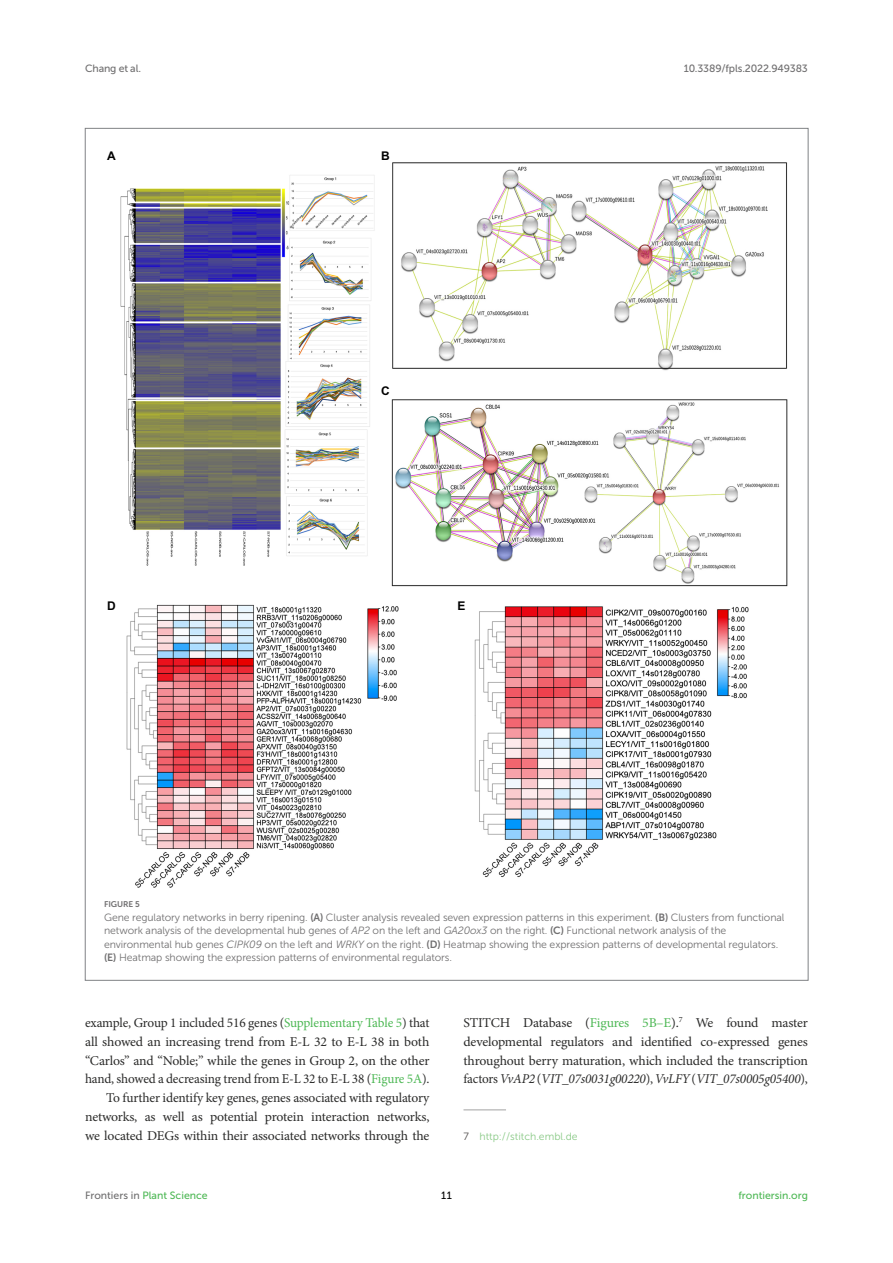
<style>
.page{position:relative;width:893px;height:1263px;background:#fff}
.page>*{position:absolute;margin:0;border:0;box-sizing:border-box;transform-origin:0 0}
.TEXT{font:13.5px/18.8px "Minion Pro";letter-spacing:-.015em;color:#2b2b2a;text-align:justify}
.TEXT_FLUSH{font:13.5px/18.8px "Minion Pro";letter-spacing:-.01em;color:#2b2b2a;text-align:justify}
.t1{font:700 12px "Arial";color:#000}
.FIG_LEG{font:10.5px/13.5px "Museo Sans 300";letter-spacing:-.01em;color:#706f70}
.t2{font:10.5px "Museo Sans 500";color:#4eb855}
.t3{font:10.5px "Museo Sans 500";letter-spacing:-.015em;color:#706f70}
.FOOTNOTE{font:10.5px "Museo Sans 300";color:#88c985}
.t4{font:10.5px "Museo Sans 500";color:#000}
.FIG_HD{font:8.25px "Museo Sans 700";letter-spacing:-.01em;color:#706f70}
.s1{font-family:"Museo Sans 700"}
.s2{font-style:italic}
.s3{color:#4eb855}
.s4{color:#4c4948}
.s5{color:#706f70}
</style>
<div class="page">
<hr style="left:463px;top:1109px;width:43px;height:1px;background:#a2a3a3">
<img style="left:120px;top:162px;width:668px;height:726px">
<p class="t3" style="left:85px;top:63px;width:57px">Chang et al.</p>
<p class="t3" style="left:684px;top:63px;width:126px">10.3389/fpls.2022.949383</p>
<p class="t1" style="left:107px;top:147px;width:10px">A</p>
<p class="t1" style="left:381px;top:147px;width:10px">B</p>
<p class="t1" style="left:381px;top:383px;width:10px">C</p>
<p class="t1" style="left:107px;top:597px;width:10px">D</p>
<p class="t1" style="left:457px;top:597px;width:10px">E</p>
<p class="FIG_HD" style="left:104px;top:900px;width:37px">FIGURE 5</p>
<p class="FIG_LEG" style="left:104px;top:910px;width:682px">Gene regulatory networks in berry ripening. <span class="s1">(A)</span> Cluster analysis revealed seven expression patterns in this experiment. <span class="s1">(B)</span> Clusters from functional network analysis of the developmental hub genes of <span class="s2">AP2</span> on the left and <span class="s2">GA20ox3</span> on the right. <span class="s1">(C)</span> Functional network analysis of the environmental hub genes <span class="s2">CIPK09</span> on the left and <span class="s2">WRKY</span> on the right. <span class="s1">(D)</span> Heatmap showing the expression patterns of developmental regulators. <span class="s1">(E)</span> Heatmap showing the expression patterns of environmental regulators.</p>
<p class="TEXT_FLUSH" style="left:85px;top:1013px;width:346px">example, Group 1 included 516 genes (<span class="s3">Supplementary Table 5</span>) that all showed an increasing trend from E-L 32 to E-L 38 in both “Carlos” and “Noble;” while the genes in Group 2, on the other hand, showed a decreasing trend from E-L 32 to E-L 38 (<span class="s3">Figure 5A</span>).</p>
<p class="TEXT" style="left:85px;top:1088px;width:346px;text-indent:21px">To further identify key genes, genes associated with regulatory networks, as well as potential protein interaction networks, we located DEGs within their associated networks through the</p>
<p class="TEXT" style="left:463px;top:1013px;width:346px">STITCH Database (<span class="s3">Figures 5B–E</span>).<sup>7</sup> We found master developmental regulators and identified co-expressed genes throughout berry maturation, which included the transcription factors <span class="s2">VvAP2</span> (<span class="s2">VIT_07s0031g00220</span>), <span class="s2">VvLFY</span> (<span class="s2">VIT_07s0005g05400</span>),</p>
<p class="FOOTNOTE" style="left:463px;top:1130px;width:116px"><span class="s4">7</span> http://stitch.embl.de</p>
<p class="t2" style="left:85px;top:1190px;width:124px"><span class="s5">Frontiers in</span> Plant Science</p>
<p class="t4" style="left:441px;top:1190px;width:12px">11</p>
<p class="t2" style="left:738px;top:1190px;width:71px">frontiersin.org</p>
</div>
